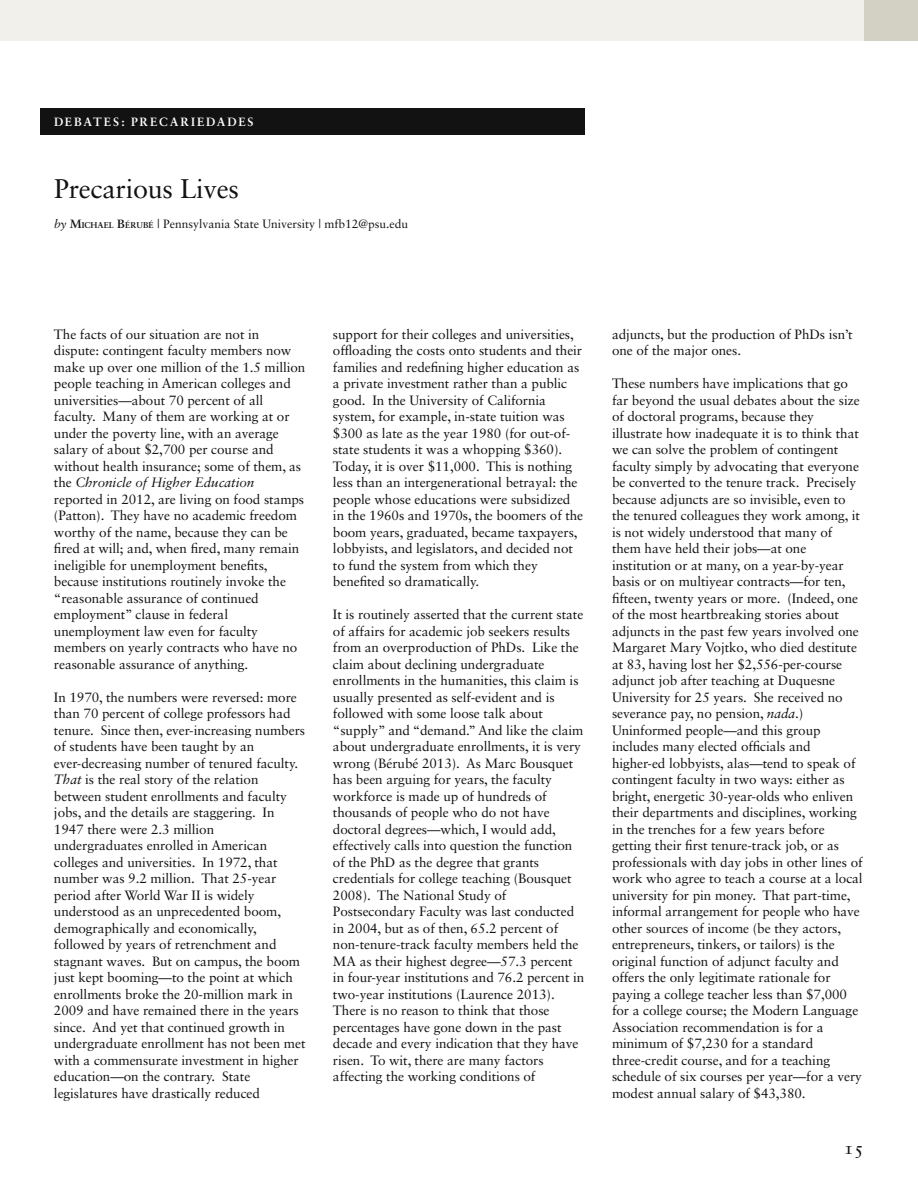
<style>
.page{position:relative;width:918px;height:1188px;background:#fff}
.page>*{position:absolute;margin:0;border:0;box-sizing:border-box;transform-origin:0 0}
.t1{font:27px "Sabon LT Std";letter-spacing:-.01em;color:#121212}
.t2{font:18px "Sabon Roman Os F";color:#121212}
.t3{font:13.5px/16.5px "Sabon LT Std";letter-spacing:-.005em;color:#121212}
.t4{font:12px "Sabon LT Std";color:#121212}
.t5{font:12px "Sabon Bold Os F";letter-spacing:.155em;color:#fff}
.s1{font-style:italic}
.s2{font-family:"Sabon";font-weight:700}
.s3{font-family:"Sabon";font-weight:700;font-size:8.4px}
</style>
<div class="page">
<div style="left:40px;top:108px;width:545px;height:27px;background:#121212"></div>
<div style="left:0;top:0;width:864px;height:40px;background:#f1f0ea"></div>
<div style="left:864px;top:0;width:54px;height:40px;background:#d2d1c3"></div>
<p class="t5" style="left:54px;top:115px;width:201px">DEBATES: PRECARIEDADES</p>
<h1 class="t1" style="left:54px;top:173px;width:186px">Precarious Lives</h1>
<p class="t4" style="left:54px;top:217px;width:356px"><span class="s1">by</span> <span class="s2">M</span><span class="s3">ICHAEL</span> <span class="s2">B</span><span class="s3">ÉRUBÉ</span> | Pennsylvania State University | mfb12@psu.edu</p>
<p class="t3" style="left:54px;top:326px;width:253px">The facts of our situation are not in dispute: contingent faculty members now make up over one million of the 1.5 million people teaching in American colleges and universities—about 70 percent of all faculty. Many of them are working at or under the poverty line, with an average salary of about $2,700 per course and without health insurance; some of them, as the <span class="s1">Chronicle of Higher Education </span>reported in 2012, are living on food stamps (Patton). They have no academic freedom worthy of the name, because they can be fired at will; and, when fired, many remain ineligible for unemployment benefits, because institutions routinely invoke the “reasonable assurance of continued employment” clause in federal unemployment law even for faculty members on yearly contracts who have no reasonable assurance of anything.</p>
<p class="t3" style="left:54px;top:689px;width:253px">In 1970, the numbers were reversed: more than 70 percent of college professors had tenure. Since then, ever-increasing numbers of students have been taught by an ever-decreasing number of tenured faculty.<br><span class="s1">That</span> is the real story of the relation between student enrollments and faculty jobs, and the details are staggering. In 1947 there were 2.3 million undergraduates enrolled in American colleges and universities. In 1972, that number was 9.2 million. That 25-year period after World War II is widely understood as an unprecedented boom, demographically and economically, followed by years of retrenchment and stagnant waves. But on campus, the boom just kept booming—to the point at which enrollments broke the 20-million mark in 2009 and have remained there in the years since. And yet that continued growth in undergraduate enrollment has not been met with a commensurate investment in higher education—on the contrary. State legislatures have drastically reduced</p>
<p class="t3" style="left:333px;top:326px;width:252px">support for their colleges and universities, offloading the costs onto students and their families and redefining higher education as a private investment rather than a public good. In the University of California system, for example, in-state tuition was $300 as late as the year 1980 (for out-of&shy;state students it was a whopping $360).<br>Today, it is over $11,000. This is nothing less than an intergenerational betrayal: the people whose educations were subsidized in the 1960s and 1970s, the boomers of the boom years, graduated, became taxpayers, lobbyists, and legislators, and decided not to fund the system from which they benefited so dramatically.</p>
<p class="t3" style="left:333px;top:606px;width:253px">It is routinely asserted that the current state of affairs for academic job seekers results from an overproduction of PhDs. Like the claim about declining undergraduate enrollments in the humanities, this claim is usually presented as self-evident and is followed with some loose talk about “supply” and “demand.” And like the claim about undergraduate enrollments, it is very wrong (Bérubé 2013). As Marc Bousquet has been arguing for years, the faculty workforce is made up of hundreds of thousands of people who do not have doctoral degrees—which, I would add, effectively calls into question the function of the PhD as the degree that grants credentials for college teaching (Bousquet 2008). The National Study of Postsecondary Faculty was last conducted in 2004, but as of then, 65.2 percent of non-tenure-track faculty members held the MA as their highest degree—57.3 percent in four-year institutions and 76.2 percent in two-year institutions (Laurence 2013).<br>There is no reason to think that those percentages have gone down in the past decade and every indication that they have risen. To wit, there are many factors affecting the working conditions of</p>
<p class="t3" style="left:612px;top:326px;width:242px">adjuncts, but the production of PhDs isn’t one of the major ones.</p>
<p class="t3" style="left:612px;top:375px;width:252px">These numbers have implications that go far beyond the usual debates about the size of doctoral programs, because they illustrate how inadequate it is to think that we can solve the problem of contingent faculty simply by advocating that everyone be converted to the tenure track. Precisely because adjuncts are so invisible, even to the tenured colleagues they work among, it is not widely understood that many of them have held their jobs—at one institution or at many, on a year-by-year basis or on multiyear contracts—for ten, fifteen, twenty years or more. (Indeed, one of the most heartbreaking stories about adjuncts in the past few years involved one Margaret Mary Vojtko, who died destitute at 83, having lost her $2,556-per-course adjunct job after teaching at Duquesne University for 25 years. She received no severance pay, no pension, <span class="s1">nada</span>.)<br>Uninformed people—and this group includes many elected officials and higher-ed lobbyists, alas—tend to speak of contingent faculty in two ways: either as bright, energetic 30-year-olds who enliven their departments and disciplines, working in the trenches for a few years before getting their first tenure-track job, or as professionals with day jobs in other lines of work who agree to teach a course at a local university for pin money. That part-time, informal arrangement for people who have other sources of income (be they actors, entrepreneurs, tinkers, or tailors) is the original function of adjunct faculty and offers the only legitimate rationale for paying a college teacher less than $7,000 for a college course; the Modern Language Association recommendation is for a minimum of $7,230 for a standard three-credit course, and for a teaching schedule of six courses per year—for a very modest annual salary of $43,380.</p>
<h2 class="t2" style="left:844px;top:1137px;width:22px">15</h2>
</div>
